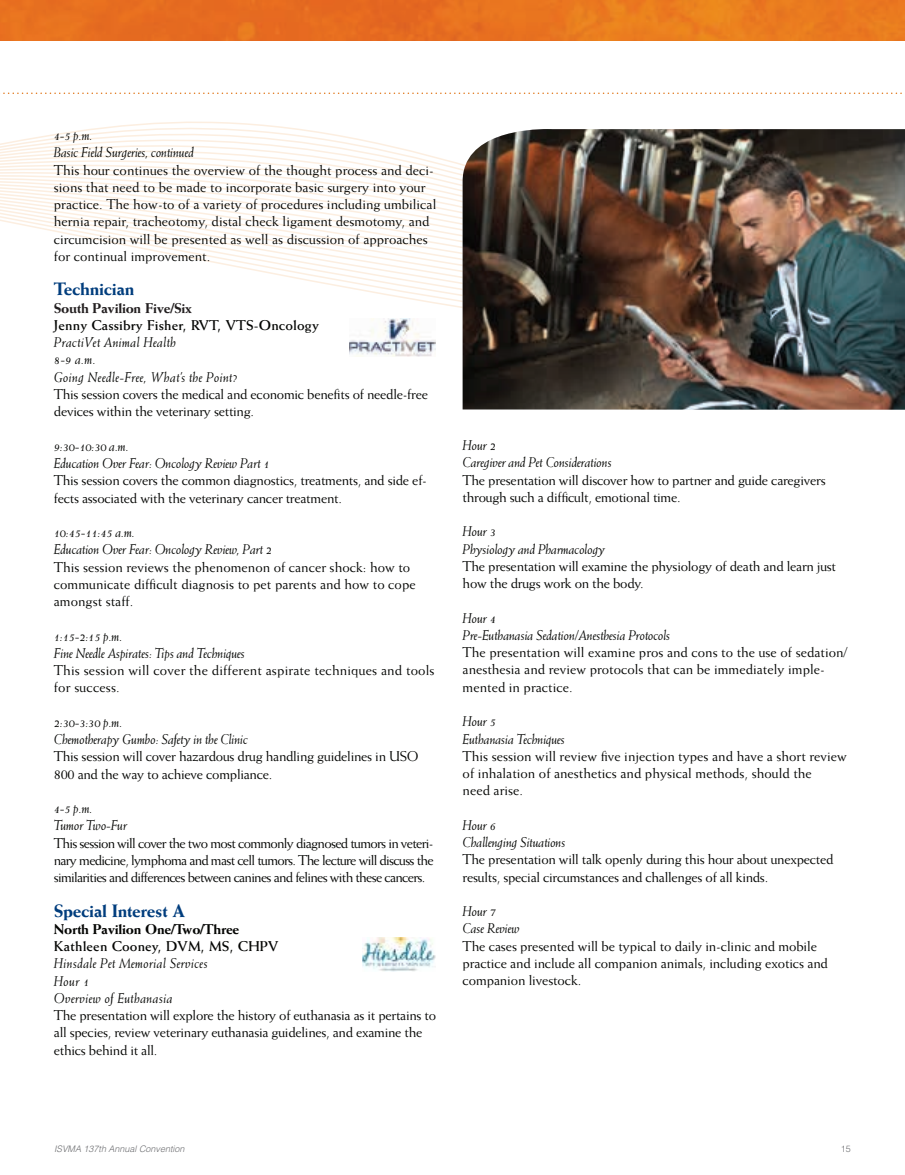
<style>
.page{position:relative;width:905px;height:1175px;background:#fff}
.page>*{position:absolute;margin:0;border:0;box-sizing:border-box;transform-origin:0 0}
.No_Spacing_wrd_5{font:800 18px "Weiss";letter-spacing:-.02em;color:#013d7d}
.No_Spacing_wrd_5-2{font:14.25px/17.2px "Weiss";letter-spacing:-.01em;color:#040503}
.No_Spacing_wrd_5-3{font:italic 14.25px "Weiss";letter-spacing:-.02em;color:#040503}
.No_Spacing_wrd_5-4{font:italic 14.25px "Weiss";letter-spacing:.01em;color:#040503}
.No_Spacing_wrd_5-5{font:14.25px/17.2px "Weiss";letter-spacing:.01em;color:#040503}
.No_Spacing_wrd_5-6{font:700 14.25px "Weiss";letter-spacing:.01em;color:#040503}
.No_Spacing_wrd_5-7{font:800 14.25px "Weiss";letter-spacing:-.02em;color:#040503}
.No_Spacing_wrd_5-8{font:800 14.25px "Weiss";letter-spacing:-.02em;color:#231f20}
.t1{font:italic 300 9px "Helvetica";color:#6c6d70}
.t2{font:300 9px "Helvetica";color:#6c6d70}
</style>
<div class="page">
<svg style="left:0;top:121px;width:462px;height:198px"></svg>
<img style="left:0;top:0;width:904px;height:40px">
<svg style="left:3px;top:92px;width:899px;height:2px"></svg>
<img style="left:462px;top:129px;width:442px;height:281px">
<img style="left:349px;top:319px;width:87px;height:38px">
<img style="left:362px;top:937px;width:73px;height:34px">
<p class="No_Spacing_wrd_5-3" style="left:54px;top:127px;width:40px">4-5 p.m.</p>
<p class="No_Spacing_wrd_5-3" style="left:54px;top:144px;width:142px">Basic Field Surgeries, continued</p>
<p class="No_Spacing_wrd_5-2" style="left:54px;top:161px;width:384px">This hour continues the overview of the thought process and deci&shy;sions that need to be made to incorporate basic surgery into your practice. The how-to of a variety of procedures including umbilical hernia repair, tracheotomy, distal check ligament desmotomy, and circumcision will be presented as well as discussion of approaches for continual improvement.</p>
<p class="No_Spacing_wrd_5" style="left:54px;top:278px;width:82px">Technician</p>
<p class="No_Spacing_wrd_5-8" style="left:54px;top:299px;width:140px">South Pavilion Five/Six</p>
<p class="No_Spacing_wrd_5-6" style="left:54px;top:316px;width:266px">Jenny Cassibry Fisher, RVT, VTS-Oncology</p>
<p class="No_Spacing_wrd_5-4" style="left:54px;top:334px;width:124px">PractiVet Animal Health</p>
<p class="No_Spacing_wrd_5-3" style="left:54px;top:351px;width:44px">8-9 a.m.</p>
<p class="No_Spacing_wrd_5-4" style="left:54px;top:368px;width:185px">Going Needle-Free, What’s the Point?</p>
<p class="No_Spacing_wrd_5-2" style="left:54px;top:385px;width:375px">This session covers the medical and economic benefits of needle-free devices within the veterinary setting.</p>
<p class="No_Spacing_wrd_5-3" style="left:54px;top:437px;width:77px">9:30-10:30 a.m.</p>
<p class="No_Spacing_wrd_5-3" style="left:54px;top:455px;width:217px">Education Over Fear: Oncology Review Part 1</p>
<p class="No_Spacing_wrd_5-2" style="left:54px;top:471px;width:374px">This session covers the common diagnostics, treatments, and side ef&shy;fects associated with the veterinary cancer treatment.</p>
<p class="No_Spacing_wrd_5-3" style="left:54px;top:524px;width:83px">10:45-11:45 a.m.</p>
<p class="No_Spacing_wrd_5-3" style="left:54px;top:541px;width:220px">Education Over Fear: Oncology Review, Part 2</p>
<p class="No_Spacing_wrd_5-2" style="left:54px;top:558px;width:363px">This session reviews the phenomenon of cancer shock: how to communicate difficult diagnosis to pet parents and how to cope amongst staff.</p>
<p class="No_Spacing_wrd_5-3" style="left:54px;top:627px;width:70px">1:15-2:15 p.m.</p>
<p class="No_Spacing_wrd_5-3" style="left:54px;top:644px;width:193px">Fine Needle Aspirates: Tips and Techniques</p>
<p class="No_Spacing_wrd_5-5" style="left:54px;top:661px;width:382px">This session will cover the different aspirate techniques and tools for success.</p>
<p class="No_Spacing_wrd_5-3" style="left:54px;top:713px;width:70px">2:30-3:30 p.m.</p>
<p class="No_Spacing_wrd_5-3" style="left:54px;top:731px;width:196px">Chemotherapy Gumbo: Safety in the Clinic</p>
<p class="No_Spacing_wrd_5-2" style="left:54px;top:747px;width:366px">This session will cover hazardous drug handling guidelines in USO<br>800 and the way to achieve compliance.</p>
<p class="No_Spacing_wrd_5-3" style="left:54px;top:800px;width:40px">4-5 p.m.</p>
<p class="No_Spacing_wrd_5-3" style="left:54px;top:817px;width:75px">Tumor Two-Fur</p>
<p class="No_Spacing_wrd_5-2" style="left:54px;top:834px;width:381px;text-align:justify">This session will cover the two most commonly diagnosed tumors in veteri&shy;nary medicine, lymphoma and mast cell tumors. The lecture will discuss the similarities and differences between canines and felines with these cancers.</p>
<p class="No_Spacing_wrd_5" style="left:54px;top:899px;width:133px">Special Interest A</p>
<p class="No_Spacing_wrd_5-7" style="left:54px;top:920px;width:187px">North Pavilion One/Two/Three</p>
<p class="No_Spacing_wrd_5-6" style="left:54px;top:937px;width:226px">Kathleen Cooney, DVM, MS, CHPV</p>
<p class="No_Spacing_wrd_5-4" style="left:54px;top:955px;width:155px">Hinsdale Pet Memorial Services</p>
<p class="No_Spacing_wrd_5-3" style="left:54px;top:972px;width:37px">Hour 1</p>
<p class="No_Spacing_wrd_5-4" style="left:54px;top:989px;width:120px">Overview of Euthanasia</p>
<p class="No_Spacing_wrd_5-2" style="left:54px;top:1006px;width:384px">The presentation will explore the history of euthanasia as it pertains to all species, review veterinary euthanasia guidelines, and examine the ethics behind it all.</p>
<p class="No_Spacing_wrd_5-3" style="left:462px;top:437px;width:35px">Hour 2</p>
<p class="No_Spacing_wrd_5-3" style="left:462px;top:454px;width:151px">Caregiver and Pet Considerations</p>
<p class="No_Spacing_wrd_5-2" style="left:462px;top:471px;width:364px">The presentation will discover how to partner and guide caregivers through such a difficult, emotional time.</p>
<p class="No_Spacing_wrd_5-3" style="left:462px;top:523px;width:35px">Hour 3</p>
<p class="No_Spacing_wrd_5-3" style="left:462px;top:540px;width:144px">Physiology and Pharmacology</p>
<p class="No_Spacing_wrd_5-2" style="left:462px;top:557px;width:375px">The presentation will examine the physiology of death and learn just how the drugs work on the body.</p>
<p class="No_Spacing_wrd_5-3" style="left:462px;top:609px;width:35px">Hour 4</p>
<p class="No_Spacing_wrd_5-3" style="left:462px;top:627px;width:209px">Pre-Euthanasia Sedation/Anesthesia Protocols</p>
<p class="No_Spacing_wrd_5-2" style="left:462px;top:643px;width:386px">The presentation will examine pros and cons to the use of sedation/ anesthesia and review protocols that can be immediately imple&shy;mented in practice.</p>
<p class="No_Spacing_wrd_5-3" style="left:462px;top:713px;width:35px">Hour 5</p>
<p class="No_Spacing_wrd_5-3" style="left:462px;top:730px;width:104px">Euthanasia Techniques</p>
<p class="No_Spacing_wrd_5-2" style="left:462px;top:747px;width:386px">This session will review five injection types and have a short review of inhalation of anesthetics and physical methods, should the<br>need arise.</p>
<p class="No_Spacing_wrd_5-3" style="left:462px;top:816px;width:35px">Hour 6</p>
<p class="No_Spacing_wrd_5-3" style="left:462px;top:834px;width:104px">Challenging Situations</p>
<p class="No_Spacing_wrd_5-2" style="left:462px;top:850px;width:372px">The presentation will talk openly during this hour about unexpected results, special circumstances and challenges of all kinds.</p>
<p class="No_Spacing_wrd_5-3" style="left:462px;top:903px;width:35px">Hour 7</p>
<p class="No_Spacing_wrd_5-3" style="left:462px;top:920px;width:59px">Case Review</p>
<p class="No_Spacing_wrd_5-2" style="left:462px;top:937px;width:367px">The cases presented will be typical to daily in-clinic and mobile practice and include all companion animals, including exotics and companion livestock.</p>
<p class="t1" style="left:54px;top:1142px;width:132px">ISVMA 137th Annual Convention</p>
<p class="t2" style="left:840px;top:1142px;width:12px">15</p>
</div>
